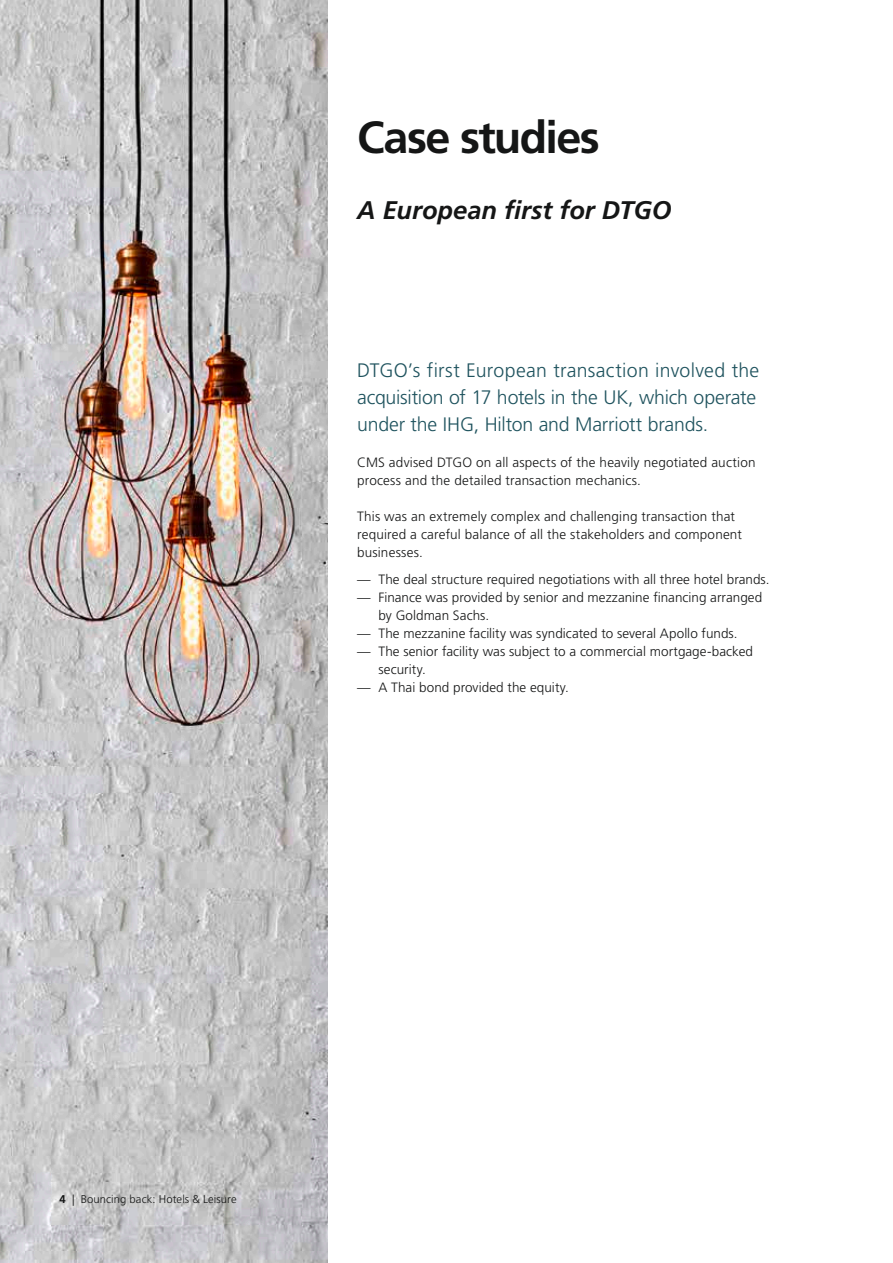
<style>
.page{position:relative;width:893px;height:1263px;background:#fff}
.page>*{position:absolute;margin:0;border:0;box-sizing:border-box;transform-origin:0 0}
.Head_4___30_36pt___L{font:700 45px "Frutiger LT Pro";letter-spacing:-.035em;color:#151616}
.Head_4___30_36pt___L-2{font:italic 700 25.5px "Frutiger LT Pro";color:#151616}
.Sub_1___13_18pt___Li{font:300 19.5px/27px "Frutiger LT Pro";letter-spacing:-.01em;color:#1f535e}
.Copy___9_12pt___Ligh{font:300 13.5px/18px "Frutiger LT Pro";letter-spacing:.005em;color:#151616}
.Page___left___7_5_10{font:300 11.25px "Frutiger LT Pro";letter-spacing:.005em;color:#151616}
.s1{font-weight:700}
</style>
<div class="page">
<img style="left:0;top:0;width:327px;height:1263px">
<p class="Head_4___30_36pt___L" style="left:357px;top:111px;width:244px">Case studies</p>
<p class="Head_4___30_36pt___L-2" style="left:357px;top:195px;width:316px">A European first for DTGO</p>
<p class="Sub_1___13_18pt___Li" style="left:357px;top:357px;width:404px">DTGO’s first European transaction involved the acquisition of 17 hotels in the UK, which operate under the IHG, Hilton and Marriott brands.</p>
<p class="Copy___9_12pt___Ligh" style="left:357px;top:454px;width:400px">CMS advised DTGO on all aspects of the heavily negotiated auction process and the detailed transaction mechanics.</p>
<p class="Copy___9_12pt___Ligh" style="left:357px;top:508px;width:386px">This was an extremely complex and challenging transaction that required a careful balance of all the stakeholders and component businesses.</p>
<p class="Copy___9_12pt___Ligh" style="left:357px;top:571px;width:414px">— The deal structure required negotiations with all three hotel brands.</p>
<p class="Copy___9_12pt___Ligh" style="left:378px;top:589px;width:385px;text-indent:-21px">— Finance was provided by senior and mezzanine financing arranged by Goldman Sachs.</p>
<p class="Copy___9_12pt___Ligh" style="left:357px;top:625px;width:382px">— The mezzanine facility was syndicated to several Apollo funds.</p>
<p class="Copy___9_12pt___Ligh" style="left:378px;top:643px;width:376px;text-indent:-21px">— The senior facility was subject to a commercial mortgage-backed security.</p>
<p class="Copy___9_12pt___Ligh" style="left:357px;top:679px;width:213px">— A Thai bond provided the equity.</p>
<p class="Page___left___7_5_10" style="left:60px;top:1193px;width:179px"><span class="s1">4</span> | Bouncing back: Hotels &amp; Leisure</p>
</div>
